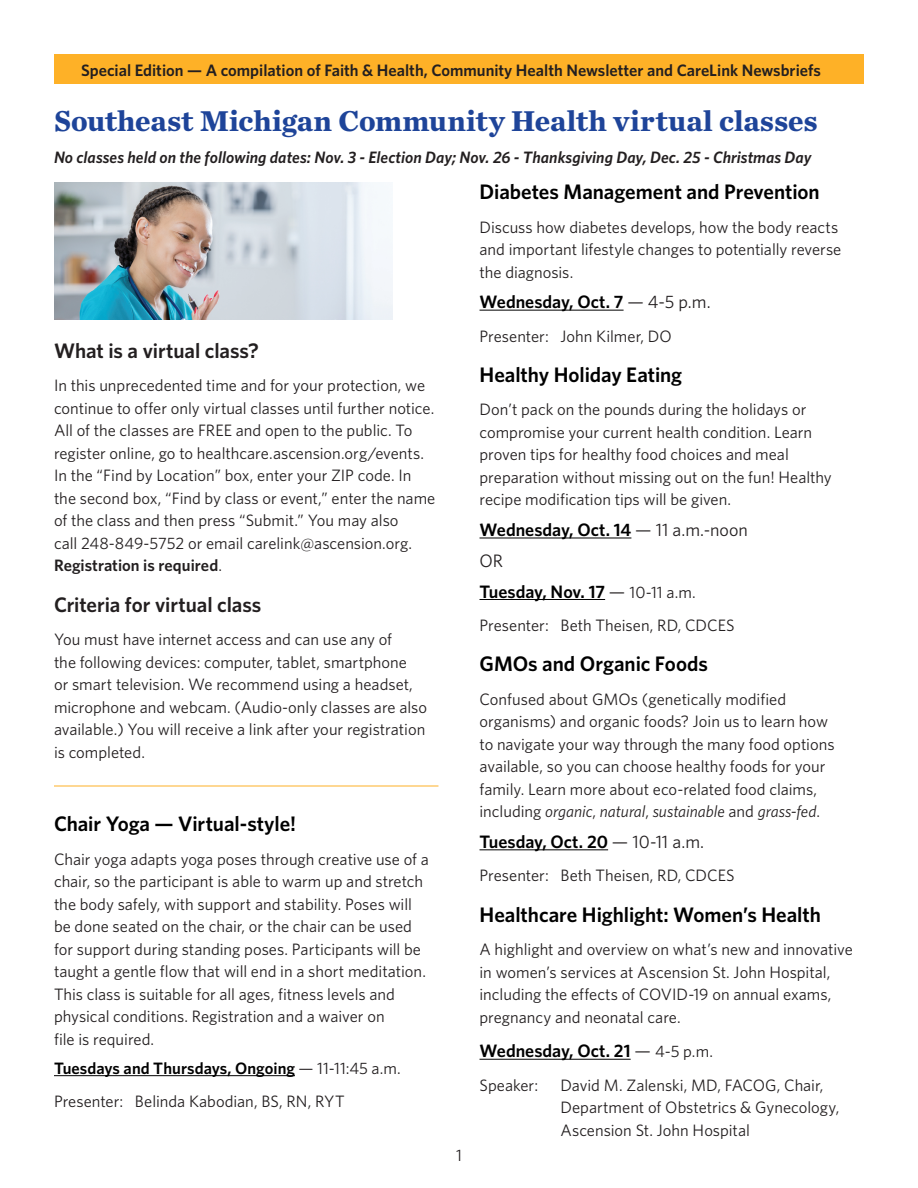
<style>
.page{position:relative;width:918px;height:1188px;background:#fff}
.page>*{position:absolute;margin:0;border:0;box-sizing:border-box;transform-origin:0 0}
.headline_16pt{font:700 30px "Chronicle Text G1";letter-spacing:-.005em;color:#1e4499}
.class_name{font:600 21px "Whitney";color:#000}
.subhead_whitney_14{font:600 21px "Whitney";letter-spacing:-.005em;color:#000}
.body_text{font:600 21px "Whitney";letter-spacing:-.005em;color:#231f20}
.subhead_whitney_14-2{font:600 21px "Whitney";letter-spacing:-.005em;color:#231f20}
.date{font:600 18px "Whitney";color:#000}
.body_text-2{font:600 18px "Whitney";color:#000}
.date-2{font:18px "Whitney";color:#231f20}
.body_text-3{font:16.5px/22.5px "Whitney";color:#231f20}
.presenter{font:16.5px/22.5px "Whitney";color:#231f20}
.date-3{font:16.5px/22.5px "Whitney";color:#231f20}
.body_text-4{font:italic 600 16.5px "Whitney";letter-spacing:.005em;color:#231f20}
.t1{font:600 16.5px "Whitney";color:#231f20}
.body_text-5{font:600 16.5px "Whitney";color:#000}
.s1{font-weight:600}
.s2{font-weight:400;color:#231f20}
.s3{font-weight:400;font-size:16.5px;color:#231f20}
.s4{font-style:italic}
</style>
<div class="page">
<div style="left:54px;top:54px;width:810px;height:29px;background:#feb127"></div>
<hr style="left:54px;top:1075px;width:241px;height:1px;background:#000">
<img style="left:54px;top:182px;width:339px;height:138px">
<hr style="left:480px;top:310px;width:144px;height:1px;background:#000">
<hr style="left:480px;top:538px;width:151px;height:1px;background:#000">
<hr style="left:480px;top:599px;width:125px;height:1px;background:#000">
<hr style="left:480px;top:849px;width:128px;height:1px;background:#000">
<hr style="left:480px;top:1059px;width:151px;height:1px;background:#000">
<hr style="left:54px;top:786px;width:384px;height:1px;background:#feb127">
<p class="t1" style="left:81px;top:59px;width:741px">Special Edition — A compilation of Faith &amp; Health, Community Health Newsletter and CareLink Newsbriefs</p>
<p class="headline_16pt" style="left:54px;top:97px;width:765px">Southeast Michigan Community Health virtual classes</p>
<p class="body_text-4" style="left:54px;top:146px;width:759px">No classes held on the following dates: Nov. 3 - Election Day; Nov. 26 - Thanksgiving Day, Dec. 25 - Christmas Day</p>
<p class="subhead_whitney_14-2" style="left:54px;top:337px;width:207px">What is a virtual class?</p>
<p class="body_text-3" style="left:54px;top:374px;width:383px">In this unprecedented time and for your protection, we continue to offer only virtual classes until further notice.<br>All of the classes are FREE and open to the public. To register online, go to healthcare.ascension.org/events.<br>In the “Find by Location” box, enter your ZIP code. In the second box, “Find by class or event,” enter the name of the class and then press “Submit.” You may also<br>call 248-849-5752 or email carelink@ascension.org.<br><span class="s1">Registration is required</span>.</p>
<p class="body_text" style="left:54px;top:591px;width:209px">Criteria for virtual class</p>
<p class="body_text-3" style="left:54px;top:628px;width:375px">You must have internet access and can use any of<br>the following devices: computer, tablet, smartphone<br>or smart television. We recommend using a headset, microphone and webcam. (Audio-only classes are also available.) You will receive a link after your registration is completed.</p>
<p class="subhead_whitney_14" style="left:54px;top:810px;width:244px">Chair Yoga — Virtual-style!</p>
<p class="body_text-3" style="left:54px;top:847px;width:376px">Chair yoga adapts yoga poses through creative use of a chair, so the participant is able to warm up and stretch the body safely, with support and stability. Poses will be done seated on the chair, or the chair can be used for support during standing poses. Participants will be taught a gentle flow that will end in a short meditation.<br>This class is suitable for all ages, fitness levels and physical conditions. Registration and a waiver on<br>file is required.</p>
<p class="body_text-5" style="left:54px;top:1057px;width:348px">Tuesdays and Thursdays, Ongoing <span class="s2">— 11-11:45 a.m.</span></p>
<p class="presenter" style="left:54px;top:1090px;width:292px">Presenter: Belinda Kabodian, BS, RN, RYT</p>
<p class="body_text-3" style="left:456px;top:1143px;width:7px">1</p>
<p class="class_name" style="left:480px;top:178px;width:342px">Diabetes Management and Prevention</p>
<p class="body_text-3" style="left:480px;top:215px;width:363px">Discuss how diabetes develops, how the body reacts and important lifestyle changes to potentially reverse the diagnosis.</p>
<p class="date" style="left:480px;top:290px;width:233px">Wednesday, Oct. 7 <span class="s2">— 4-5 p.m.</span></p>
<p class="presenter" style="left:480px;top:324px;width:194px">Presenter: John Kilmer, DO</p>
<p class="class_name" style="left:480px;top:361px;width:204px">Healthy Holiday Eating</p>
<p class="date-3" style="left:480px;top:398px;width:354px">Don’t pack on the pounds during the holidays or compromise your current health condition. Learn proven tips for healthy food choices and meal preparation without missing out on the fun! Healthy recipe modification tips will be given.</p>
<p class="date" style="left:480px;top:518px;width:270px">Wednesday, Oct. 14 <span class="s2">— 11 a.m.-noon</span></p>
<p class="date-2" style="left:480px;top:549px;width:25px">OR</p>
<p class="body_text-2" style="left:480px;top:579px;width:218px">Tuesday, Nov. 17 <span class="s2">—</span> <span class="s3">10-11 a.m.</span></p>
<p class="presenter" style="left:480px;top:614px;width:257px">Presenter: Beth Theisen, RD, CDCES</p>
<p class="class_name" style="left:480px;top:650px;width:230px">GMOs and Organic Foods</p>
<p class="body_text-3" style="left:480px;top:687px;width:357px">Confused about GMOs (genetically modified organisms) and organic foods? Join us to learn how to navigate your way through the many food options available, so you can choose healthy foods for your family. Learn more about eco-related food claims, including <span class="s4">organic</span>, <span class="s4">natural</span>, <span class="s4">sustainable</span> and <span class="s4">grass-fed</span>.</p>
<p class="date" style="left:480px;top:830px;width:226px">Tuesday, Oct. 20 <span class="s2">— 10-11 a.m.</span></p>
<p class="presenter" style="left:480px;top:864px;width:257px">Presenter: Beth Theisen, RD, CDCES</p>
<p class="class_name" style="left:480px;top:901px;width:343px">Healthcare Highlight: Women’s Health</p>
<p class="body_text-3" style="left:480px;top:938px;width:375px">A highlight and overview on what’s new and innovative in women’s services at Ascension St. John Hospital, including the effects of COVID-19 on annual exams, pregnancy and neonatal care.</p>
<p class="body_text-2" style="left:480px;top:1039px;width:235px">Wednesday, Oct. 21 <span class="s2">—</span> <span class="s3">4-5 p.m.</span></p>
<p class="presenter" style="left:480px;top:1073px;width:60px">Speaker:</p>
<p class="presenter" style="left:561px;top:1073px;width:280px">David M. Zalenski, MD, FACOG, Chair,<br>Department of Obstetrics &amp; Gynecology,<br>Ascension St. John Hospital</p>
</div>
